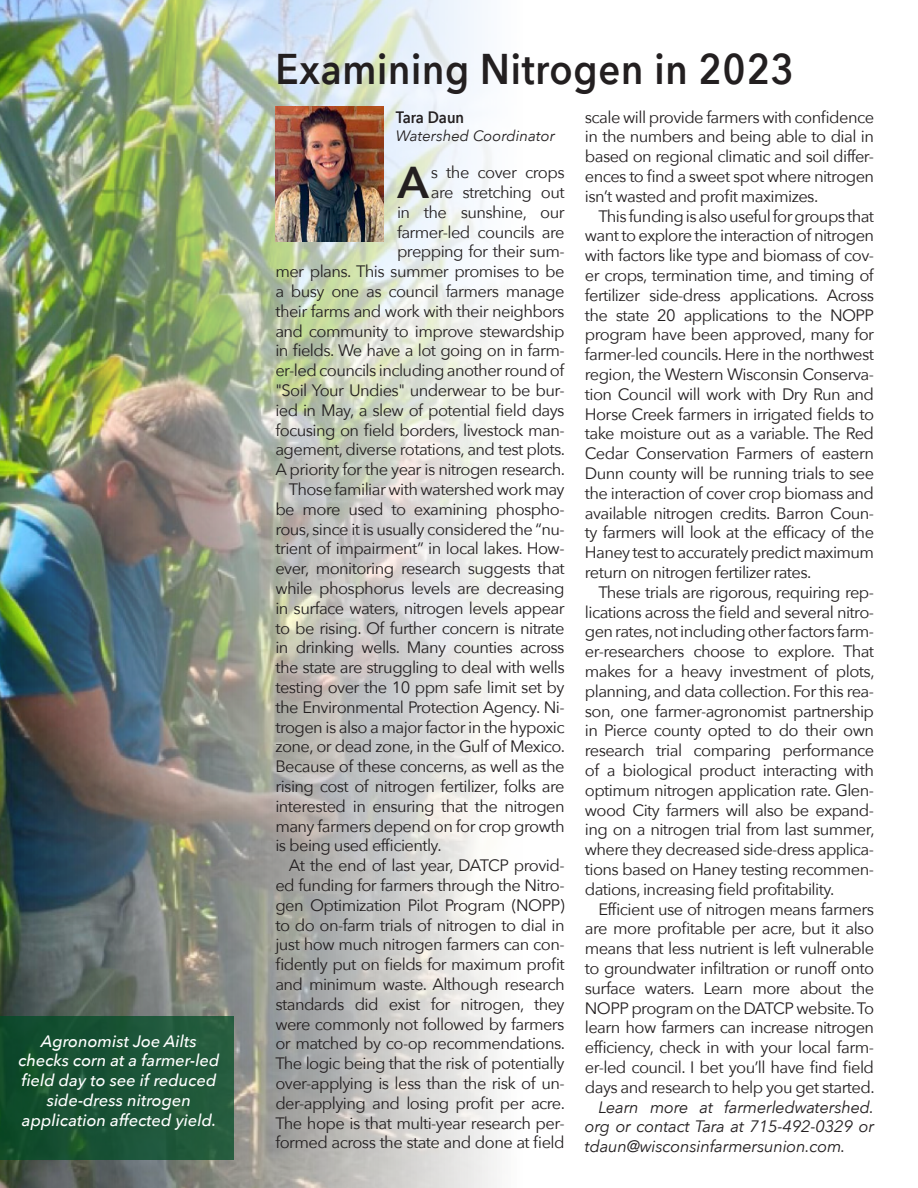
<style>
.page{position:relative;width:918px;height:1188px;background:#fff}
.page>*{position:absolute;margin:0;border:0;box-sizing:border-box;transform-origin:0 0}
.t1{font:600 44.4px "Avenir Next";color:#231f20}
.t2{font:600 42.9px "Avenir Next";letter-spacing:.02em;color:#231f20;scale:.89 1}
.t3{font:16.5px/19.8px "Avenir Next";letter-spacing:-.035em;color:#231f20;text-align:justify}
.t4{font:italic 500 16.5px/19.8px "Avenir Next";color:#fff;text-align:center}
.t5{font:italic 16.5px/19.8px "Avenir Next";letter-spacing:-.015em;color:#231f20;text-align:justify}
.t6{font:600 16.5px "Avenir Next";color:#231f20;scale:.89 1}
.t7{font:italic 15px "Avenir Next";color:#231f20}
</style>
<div class="page">
<img style="left:0;top:0;width:502px;height:1188px">
<img style="left:276px;top:106px;width:108px;height:135px">
<div style="left:0;top:1016px;width:234px;height:144px;background:linear-gradient(to right,#0e492a,#275e41)"></div>
<p class="t4" style="left:18px;top:1030px;width:203px">Agronomist Joe Ailts checks corn at a farmer-led field day to see if reduced side-dress nitrogen application affected yield.</p>
<p class="t2" style="left:275px;top:33px;width:584px">Examining Nitrogen in 2023</p>
<p class="t6" style="left:396px;top:103px;width:78px">Tara Daun</p>
<p class="t7" style="left:396px;top:123px;width:161px">Watershed Coordinator</p>
<p class="t3" style="left:585px;top:106px;width:291px">scale will provide farmers with confidence in the numbers and being able to dial in based on regional climatic and soil differ&shy;ences to find a sweet spot where nitrogen isn’t wasted and profit maximizes.</p>
<p class="t3" style="left:585px;top:205px;width:291px;text-indent:13px">This funding is also useful for groups that want to explore the interaction of nitrogen with factors like type and biomass of cov&shy;er crops, termination time, and timing of fertilizer side-dress applications. Across the state 20 applications to the NOPP program have been approved, many for farmer-led councils. Here in the northwest region, the Western Wisconsin Conserva&shy;tion Council will work with Dry Run and Horse Creek farmers in irrigated fields to take moisture out as a variable. The Red Cedar Conservation Farmers of eastern Dunn county will be running trials to see the interaction of cover crop biomass and available nitrogen credits. Barron Coun&shy;ty farmers will look at the efficacy of the Haney test to accurately predict maximum return on nitrogen fertilizer rates.</p>
<p class="t3" style="left:585px;top:581px;width:291px;text-indent:13px">These trials are rigorous, requiring rep&shy;lications across the field and several nitro&shy;gen rates, not including other factors farm&shy;er-researchers choose to explore. That makes for a heavy investment of plots, planning, and data collection. For this rea&shy;son, one farmer-agronomist partnership in Pierce county opted to do their own research trial comparing performance of a biological product interacting with optimum nitrogen application rate. Glen&shy;wood City farmers will also be expand&shy;ing on a nitrogen trial from last summer, where they decreased side-dress applica&shy;tions based on Haney testing recommen&shy;dations, increasing field profitability.</p>
<p class="t3" style="left:585px;top:898px;width:291px;text-indent:13px">Efficient use of nitrogen means farmers are more profitable per acre, but it also means that less nutrient is left vulnerable to groundwater infiltration or runoff onto surface waters. Learn more about the NOPP program on the DATCP website. To learn how farmers can increase nitrogen efficiency, check in with your local farm&shy;er-led council. I bet you’ll have find field days and research to help you get started.</p>
<p class="t5" style="left:585px;top:1096px;width:291px;text-indent:13px">Learn more at farmerledwatershed. org or contact Tara at 715-492-0329 or tdaun@wisconsinfarmersunion.com.</p>
<p class="t3" style="left:275px;top:162px;width:291px;text-align:right">s the cover crops<br>are stretching out<br>in the sunshine, our<br>farmer-led councils are<br>prepping for their sum-<br>mer plans. This summer promises to be a busy one as council farmers manage their farms and work with their neighbors and community to improve stewardship in fields. We have a lot going on in farm&shy;er-led councils including another round of "Soil Your Undies" underwear to be bur&shy;ied in May, a slew of potential field days focusing on field borders, livestock man&shy;agement, diverse rotations, and test plots.<br>A priority for the year is nitrogen research.</p>
<p class="t3" style="left:275px;top:479px;width:291px;text-indent:13px">Those familiar with watershed work may be more used to examining phospho&shy;rous, since it is usually considered the “nu&shy;trient of impairment” in local lakes. How&shy;ever, monitoring research suggests that while phosphorus levels are decreasing in surface waters, nitrogen levels appear to be rising. Of further concern is nitrate in drinking wells. Many counties across the state are struggling to deal with wells testing over the 10 ppm safe limit set by the Environmental Protection Agency. Ni&shy;trogen is also a major factor in the hypoxic zone, or dead zone, in the Gulf of Mexico.<br>Because of these concerns, as well as the rising cost of nitrogen fertilizer, folks are interested in ensuring that the nitrogen many farmers depend on for crop growth is being used efficiently.</p>
<p class="t3" style="left:275px;top:855px;width:291px;text-indent:13px">At the end of last year, DATCP provid&shy;ed funding for farmers through the Nitro&shy;gen Optimization Pilot Program (NOPP) to do on-farm trials of nitrogen to dial in just how much nitrogen farmers can con&shy;fidently put on fields for maximum profit and minimum waste. Although research standards did exist for nitrogen, they were commonly not followed by farmers or matched by co-op recommendations.<br>The logic being that the risk of potentially over-applying is less than the risk of un&shy;der-applying and losing profit per acre.<br>The hope is that multi-year research per&shy;formed across the state and done at field</p>
<p class="t1" style="left:397px;top:144px;width:33px">A</p>
</div>
